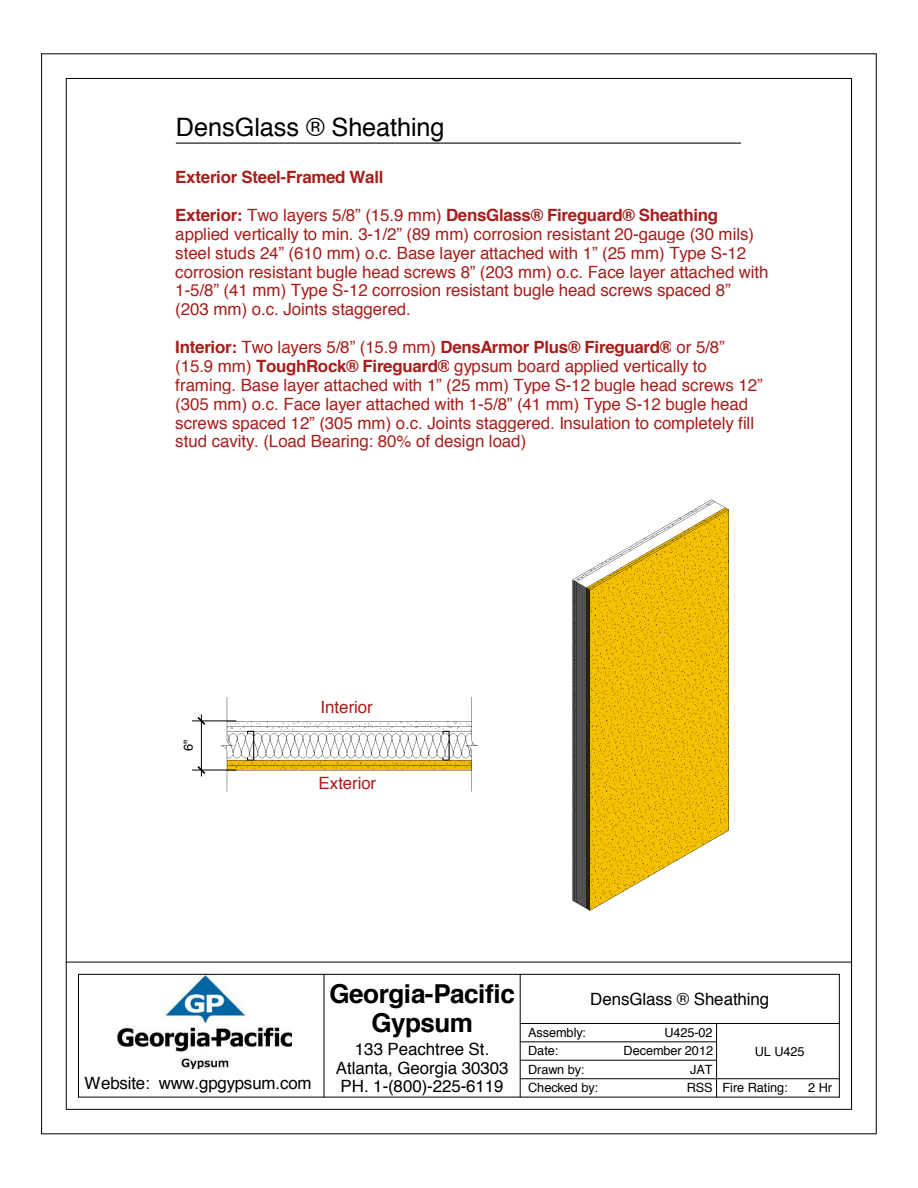
<style>
.page{position:relative;width:918px;height:1188px;background:#fff}
.page>*{position:absolute;margin:0;border:0;box-sizing:border-box;transform-origin:0 0}
.t1{font:700 26.1px/29.1px "Helvetica";letter-spacing:-.02em;color:#000;text-align:center}
.t2{font:25.35px "Helvetica";letter-spacing:-.005em;color:#000}
.t3{font:16.95px/18.9px "Helvetica";color:#a61f1c}
.t4{font:16.95px/18.8px "Helvetica";color:#000;text-align:center}
.t5{font:700 16.95px "Helvetica";letter-spacing:-.015em;color:#a61f1c}
.t6{font:12.75px/18.3px "Helvetica";letter-spacing:-.005em;color:#000}
.s1{font-weight:700}
</style>
<div class="page">
<img style="left:42px;top:594px;width:264px;height:297px">
<img style="left:306px;top:297px;width:571px;height:838px">
<hr style="left:176px;top:143px;width:565px;height:1px;background:#000">
<div style="left:321px;top:698px;width:52px;height:19px;background:#fff"></div>
<div style="left:319px;top:774px;width:57px;height:19px;background:#fff"></div>
<hr style="left:201px;top:715px;width:1px;height:61px;background:#000">
<svg style="left:192px;top:716px;width:15px;height:10px"></svg>
<hr style="left:201px;top:721px;width:35px;height:1px;background:#000">
<svg style="left:192px;top:765px;width:15px;height:10px"></svg>
<hr style="left:201px;top:770px;width:35px;height:1px;background:#000">
<div style="left:181px;top:740px;width:15px;height:12px;background:#fff"></div>
<img style="left:117px;top:976px;width:174px;height:93px">
<hr style="left:324px;top:974px;width:1px;height:123px;background:#000">
<hr style="left:78px;top:974px;width:1px;height:123px;background:#000">
<hr style="left:78px;top:1097px;width:761px;height:1px;background:#000">
<hr style="left:78px;top:974px;width:761px;height:1px;background:#000">
<hr style="left:520px;top:1023px;width:319px;height:1px;background:#000">
<hr style="left:839px;top:974px;width:1px;height:123px;background:#000">
<hr style="left:520px;top:1078px;width:319px;height:1px;background:#000">
<hr style="left:520px;top:974px;width:1px;height:123px;background:#000">
<hr style="left:520px;top:1042px;width:197px;height:1px;background:#000">
<hr style="left:520px;top:1060px;width:197px;height:1px;background:#000">
<hr style="left:716px;top:1023px;width:1px;height:74px;background:#000">
<hr style="left:66px;top:962px;width:786px;height:1px;background:#000">
<hr style="left:851px;top:78px;width:1px;height:1031px;background:#000">
<hr style="left:66px;top:1109px;width:786px;height:1px;background:#000">
<hr style="left:66px;top:78px;width:1px;height:1031px;background:#000">
<hr style="left:66px;top:78px;width:786px;height:1px;background:#000">
<hr style="left:41px;top:54px;width:1px;height:1080px;background:#000">
<hr style="left:42px;top:54px;width:834px;height:1px;background:#000">
<hr style="left:876px;top:54px;width:1px;height:1080px;background:#000">
<hr style="left:42px;top:1134px;width:834px;height:1px;background:#000">
<div style="left:723px;top:1081px;width:109px;height:14px;background:#fff"></div>
<div style="left:528px;top:1025px;width:58px;height:15px;background:#fff"></div>
<div style="left:528px;top:1044px;width:30px;height:14px;background:#fff"></div>
<div style="left:528px;top:1062px;width:56px;height:14px;background:#fff"></div>
<div style="left:528px;top:1081px;width:70px;height:14px;background:#fff"></div>
<div style="left:84px;top:1074px;width:227px;height:19px;background:#fff"></div>
<div style="left:175px;top:281px;width:555px;height:19px;background:#fff"></div>
<div style="left:175px;top:300px;width:236px;height:19px;background:#fff"></div>
<div style="left:237px;top:338px;width:204px;height:19px;background:#fff"></div>
<div style="left:440px;top:338px;width:232px;height:19px;background:#fff"></div>
<div style="left:672px;top:338px;width:53px;height:19px;background:#fff"></div>
<div style="left:256px;top:357px;width:194px;height:18px;background:#fff"></div>
<div style="left:450px;top:357px;width:257px;height:18px;background:#fff"></div>
<div style="left:175px;top:376px;width:587px;height:18px;background:#fff"></div>
<div style="left:175px;top:395px;width:573px;height:18px;background:#fff"></div>
<div style="left:175px;top:413px;width:579px;height:19px;background:#fff"></div>
<div style="left:175px;top:432px;width:351px;height:19px;background:#fff"></div>
<h2 class="t2" style="left:176px;top:107px;width:270px">DensGlass ® Sheathing</h2>
<p class="t5" style="left:175px;top:164px;width:210px">Exterior Steel-Framed Wall</p>
<p class="t3" style="left:175px;top:206px;width:595px"><span class="s1">Exterior:</span> Two layers 5/8” (15.9 mm) <span class="s1">DensGlass® Fireguard® Sheathing </span>applied vertically to min. 3-1/2” (89 mm) corrosion resistant 20-gauge (30 mils) steel studs 24” (610 mm) o.c. Base layer attached with 1” (25 mm) Type S-12 corrosion resistant bugle head screws 8” (203 mm) o.c. Face layer attached with 1-5/8” (41 mm) Type S-12 corrosion resistant bugle head screws spaced 8”<br>(203 mm) o.c. Joints staggered.</p>
<p class="t3" style="left:175px;top:338px;width:589px"><span class="s1">Interior:</span> Two layers 5/8” (15.9 mm) <span class="s1">DensArmor Plus® Fireguard®</span> or 5/8” (15.9 mm) <span class="s1">ToughRock® Fireguard®</span> gypsum board applied vertically to framing. Base layer attached with 1” (25 mm) Type S-12 bugle head screws 12” (305 mm) o.c. Face layer attached with 1-5/8” (41 mm) Type S-12 bugle head screws spaced 12” (305 mm) o.c. Joints staggered. Insulation to completely fill stud cavity. (Load Bearing: 80% of design load)</p>
<p class="t6" style="left:180px;top:751px;width:13px;rotate:-90deg">6"</p>
<p class="t3" style="left:321px;top:698px;width:54px">Interior</p>
<p class="t3" style="left:319px;top:774px;width:59px">Exterior</p>
<h1 class="t1" style="left:329px;top:980px;width:187px">Georgia-Pacific<br>Gypsum</h1>
<p class="t4" style="left:590px;top:990px;width:181px">DensGlass ® Sheathing</p>
<p class="t6" style="left:664px;top:1023px;width:50px">U425-02</p>
<p class="t6" style="left:528px;top:1024px;width:59px">Assembly:<br>Date:<br>Drawn by:</p>
<p class="t4" style="left:336px;top:1040px;width:174px">133 Peachtree St.<br>Atlanta, Georgia 30303<br>PH. 1-(800)-225-6119</p>
<p class="t6" style="left:755px;top:1042px;width:51px">UL U425</p>
<p class="t6" style="left:687px;top:1042px;width:28px;text-align:justify;text-indent:-63px">December 2012<br>JAT RSS</p>
<p class="t4" style="left:84px;top:1074px;width:229px">Website: www.gpgypsum.com</p>
<p class="t6" style="left:528px;top:1079px;width:71px">Checked by:</p>
<p class="t6" style="left:723px;top:1079px;width:67px">Fire Rating:</p>
<p class="t6" style="left:808px;top:1079px;width:25px">2 Hr</p>
</div>
